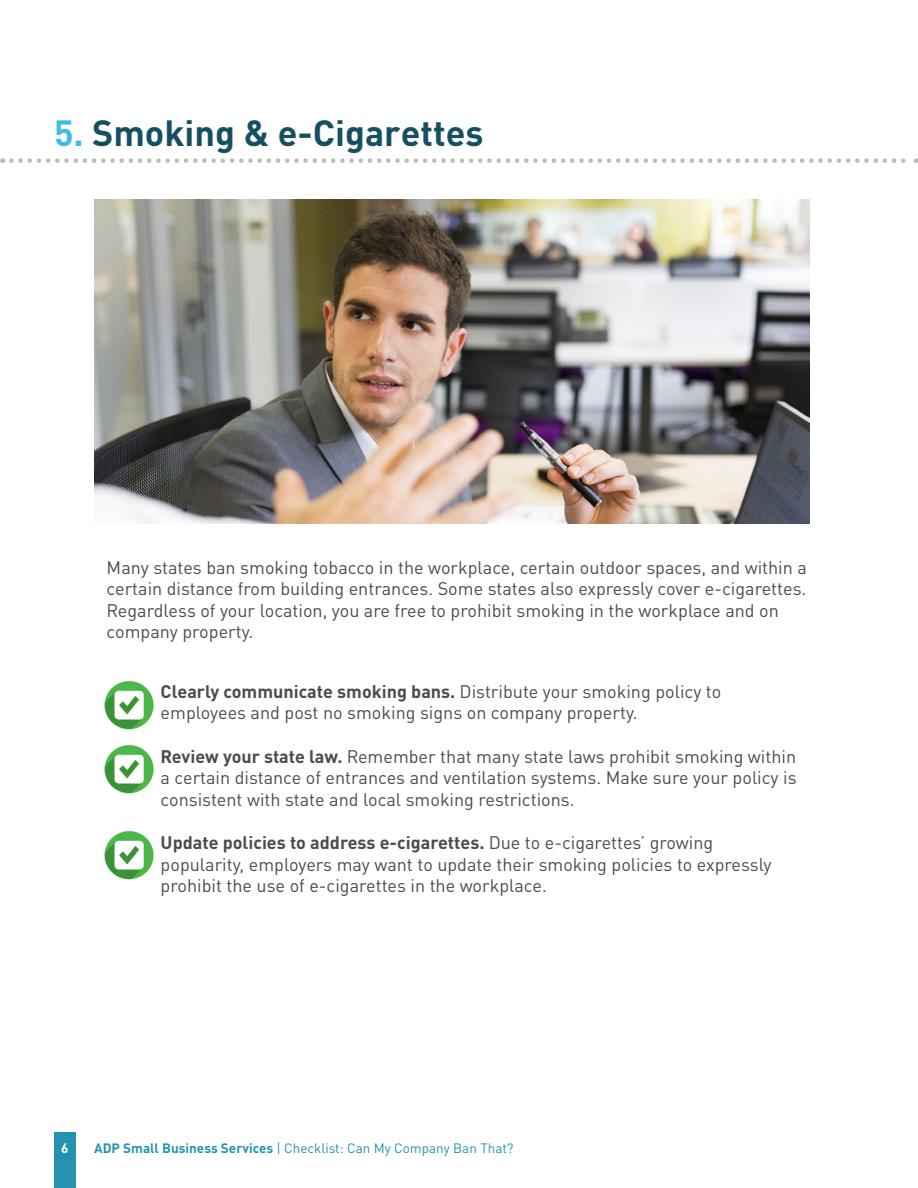
<style>
.page{position:relative;width:918px;height:1188px;background:#fff}
.page>*{position:absolute;margin:0;border:0;box-sizing:border-box;transform-origin:0 0}
.t1{font:700 36px "DINOT";color:#155061}
.t2{font:18px/21.6px "DINOT";color:#4d4c4c}
.t3{font:700 18px "DINOT";color:#4d4c4c}
.t4{font:13.5px "DINOT";color:#2593af}
.t5{font:700 13.5px "DINOT";color:#fff}
.s1{color:#3ebedf}
.s2{font-weight:400}
.s3{font-weight:700}
</style>
<div class="page">
<div style="left:54px;top:1132px;width:21px;height:56px;background:#2593af"></div>
<svg style="left:11px;top:158px;width:906px;height:5px"></svg>
<img style="left:94px;top:199px;width:716px;height:325px">
<img style="left:104px;top:680px;width:50px;height:50px">
<img style="left:104px;top:744px;width:50px;height:50px">
<img style="left:104px;top:830px;width:50px;height:50px">
<p class="t1" style="left:54px;top:110px;width:431px"><span class="s1">5.</span> Smoking &amp; e-Cigarettes</p>
<p class="t2" style="left:107px;top:556px;width:702px">Many states ban smoking tobacco in the workplace, certain outdoor spaces, and within a certain distance from building entrances. Some states also expressly cover e-cigarettes.<br>Regardless of your location, you are free to prohibit smoking in the workplace and on company property.</p>
<p class="t3" style="left:161px;top:679px;width:562px">Clearly communicate smoking bans. <span class="s2">Distribute your smoking policy to</span></p>
<p class="t2" style="left:161px;top:702px;width:479px">employees and post no smoking signs on company property.</p>
<p class="t2" style="left:161px;top:745px;width:638px;text-align:justify"><span class="s3">Review your state law.</span> Remember that many state laws prohibit smoking within a certain distance of entrances and ventilation systems. Make sure your policy is consistent with state and local smoking restrictions.</p>
<p class="t3" style="left:161px;top:831px;width:554px">Update policies to address e-cigarettes. <span class="s2">Due to e-cigarettes’ growing</span></p>
<p class="t2" style="left:161px;top:853px;width:613px">popularity, employers may want to update their smoking policies to expressly prohibit the use of e-cigarettes in the workplace.</p>
<p class="t5" style="left:61px;top:1139px;width:9px">6</p>
<p class="t4" style="left:94px;top:1140px;width:421px"><span class="s3">ADP Small Business Services</span> | Checklist: Can My Company Ban That?</p>
</div>
